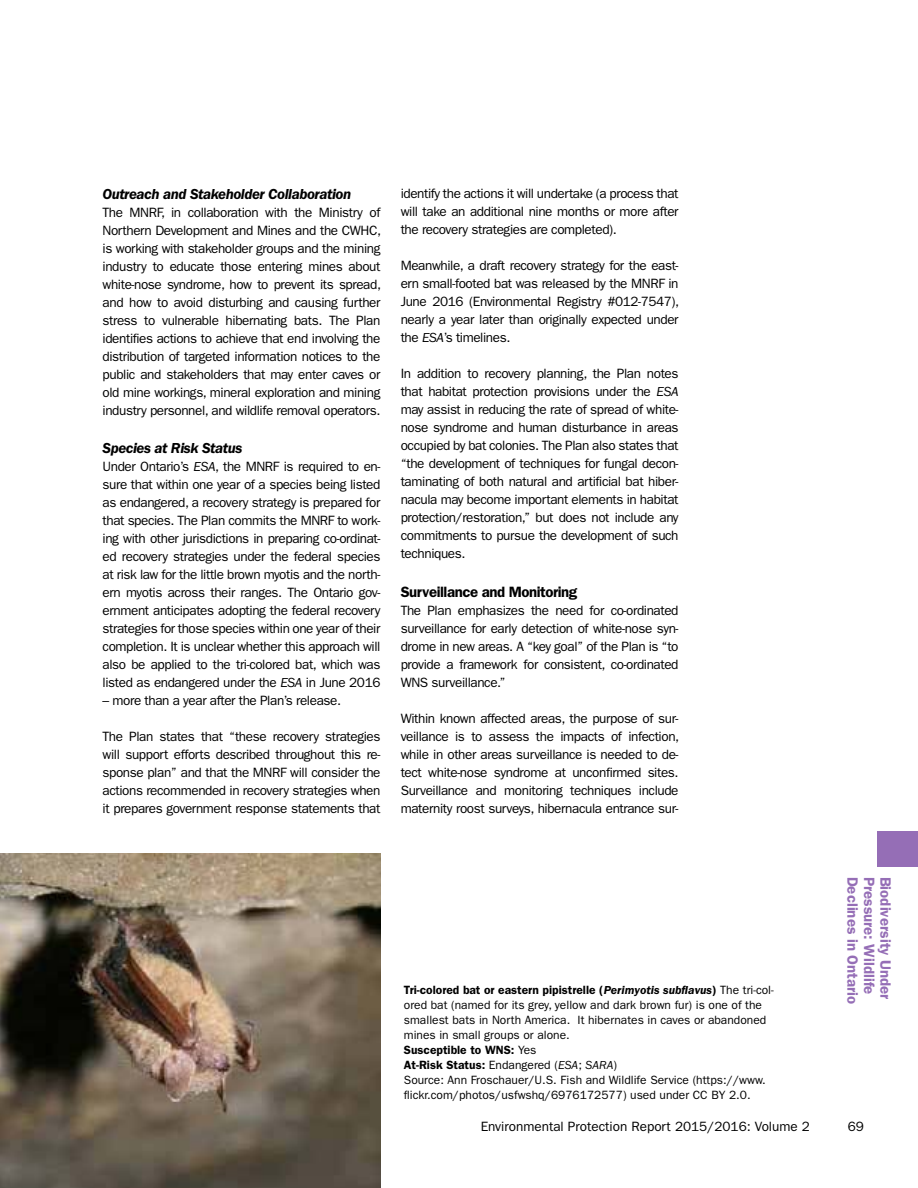
<style>
.page{position:relative;width:918px;height:1188px;background:#fff}
.page>*{position:absolute;margin:0;border:0;box-sizing:border-box;transform-origin:0 0}
.t1{font:italic 600 15px "ITC Franklin Gothic Std";letter-spacing:-.03em;color:#000}
.t2{font:600 15px "ITC Franklin Gothic Std";color:#956eb6}
.t3{font:600 15px "ITC Franklin Gothic Std";letter-spacing:-.03em;color:#000}
.t4{font:13.5px/18px "ITC Franklin Gothic Std";letter-spacing:-.03em;color:#000;text-align:justify}
.t5{font:13.5px "ITC Franklin Gothic Std";color:#000}
.t6{font:12px/15px "ITC Franklin Gothic Std";color:#000}
.s1{font-style:italic}
.s2{font-weight:600}
.s3{font-weight:600;font-style:italic}
</style>
<div class="page">
<div style="left:877px;top:832px;width:41px;height:35px;background:#956eb6"></div>
<img style="left:0;top:853px;width:380px;height:335px">
<p class="t1" style="left:103px;top:186px;width:250px">Outreach and Stakeholder Collaboration</p>
<p class="t4" style="left:103px;top:204px;width:280px">The MNRF, in collaboration with the Ministry of Northern Development and Mines and the CWHC, is working with stakeholder groups and the mining industry to educate those entering mines about white-nose syndrome, how to prevent its spread, and how to avoid disturbing and causing further stress to vulnerable hibernating bats. The Plan identifies actions to achieve that end involving the distribution of targeted information notices to the public and stakeholders that may enter caves or old mine workings, mineral exploration and mining industry personnel, and wildlife removal operators.</p>
<p class="t1" style="left:103px;top:439px;width:141px">Species at Risk Status</p>
<p class="t4" style="left:103px;top:457px;width:279px">Under Ontario’s <span class="s1">ESA</span>, the MNRF is required to en&shy;sure that within one year of a species being listed as endangered, a recovery strategy is prepared for that species. The Plan commits the MNRF to work&shy;ing with other jurisdictions in preparing co-ordinat&shy;ed recovery strategies under the federal species at risk law for the little brown myotis and the north&shy;ern myotis across their ranges. The Ontario gov&shy;ernment anticipates adopting the federal recovery strategies for those species within one year of their completion. It is unclear whether this approach will also be applied to the tri-colored bat, which was listed as endangered under the <span class="s1">ESA</span> in June 2016</p>
<p class="t4" style="left:103px;top:691px;width:240px">– more than a year after the Plan’s release.</p>
<p class="t4" style="left:103px;top:727px;width:279px">The Plan states that “these recovery strategies will support efforts described throughout this re&shy;sponse plan” and that the MNRF will consider the actions recommended in recovery strategies when it prepares government response statements that</p>
<p class="t4" style="left:401px;top:185px;width:279px">identify the actions it will undertake (a process that will take an additional nine months or more after the recovery strategies are completed).</p>
<p class="t4" style="left:401px;top:257px;width:280px">Meanwhile, a draft recovery strategy for the east&shy;ern small-footed bat was released by the MNRF in June 2016 (Environmental Registry #012-7547), nearly a year later than originally expected under the <span class="s1">ESA</span>’s timelines.</p>
<p class="t4" style="left:401px;top:365px;width:279px">In addition to recovery planning, the Plan notes that habitat protection provisions under the <span class="s1">ESA </span>may assist in reducing the rate of spread of white&shy;nose syndrome and human disturbance in areas occupied by bat colonies. The Plan also states that “the development of techniques for fungal decon&shy;taminating of both natural and artificial bat hiber&shy;nacula may become important elements in habitat protection/restoration,” but does not include any commitments to pursue the development of such techniques.</p>
<p class="t3" style="left:401px;top:583px;width:178px">Surveillance and Monitoring</p>
<p class="t4" style="left:401px;top:602px;width:279px">The Plan emphasizes the need for co-ordinated surveillance for early detection of white-nose syn&shy;drome in new areas. A “key goal” of the Plan is “to provide a framework for consistent, co-ordinated WNS surveillance.”</p>
<p class="t4" style="left:401px;top:710px;width:280px">Within known affected areas, the purpose of sur&shy;veillance is to assess the impacts of infection, while in other areas surveillance is needed to de&shy;tect white-nose syndrome at unconfirmed sites.<br>Surveillance and monitoring techniques include maternity roost surveys, hibernacula entrance sur-</p>
<p class="t6" style="left:404px;top:982px;width:371px"><span class="s2">Tri-colored bat or eastern pipistrelle (</span><span class="s3">Perimyotis subflavus</span><span class="s2">)</span> The tri-col&shy;ored bat (named for its grey, yellow and dark brown fur) is one of the smallest bats in North America. It hibernates in caves or abandoned mines in small groups or alone.<br><span class="s2">Susceptible to WNS:</span> Yes<br><span class="s2">At-Risk Status:</span> Endangered (<span class="s1">ESA</span>; <span class="s1">SARA</span>)<br>Source: Ann Froschauer/U.S. Fish and Wildlife Service (https://www. flickr.com/photos/usfwshq/6976172577) used under CC BY 2.0.</p>
<p class="t2" style="left:862px;top:877px;width:129px;rotate:90deg">Declines in Ontario</p>
<p class="t2" style="left:878px;top:877px;width:119px;rotate:90deg">Pressure: Wildlife</p>
<p class="t2" style="left:895px;top:877px;width:124px;rotate:90deg">Biodiversity Under</p>
<p class="t5" style="left:481px;top:1119px;width:331px">Environmental Protection Report 2015/2016: Volume 2</p>
<p class="t4" style="left:848px;top:1117px;width:18px">69</p>
</div>
